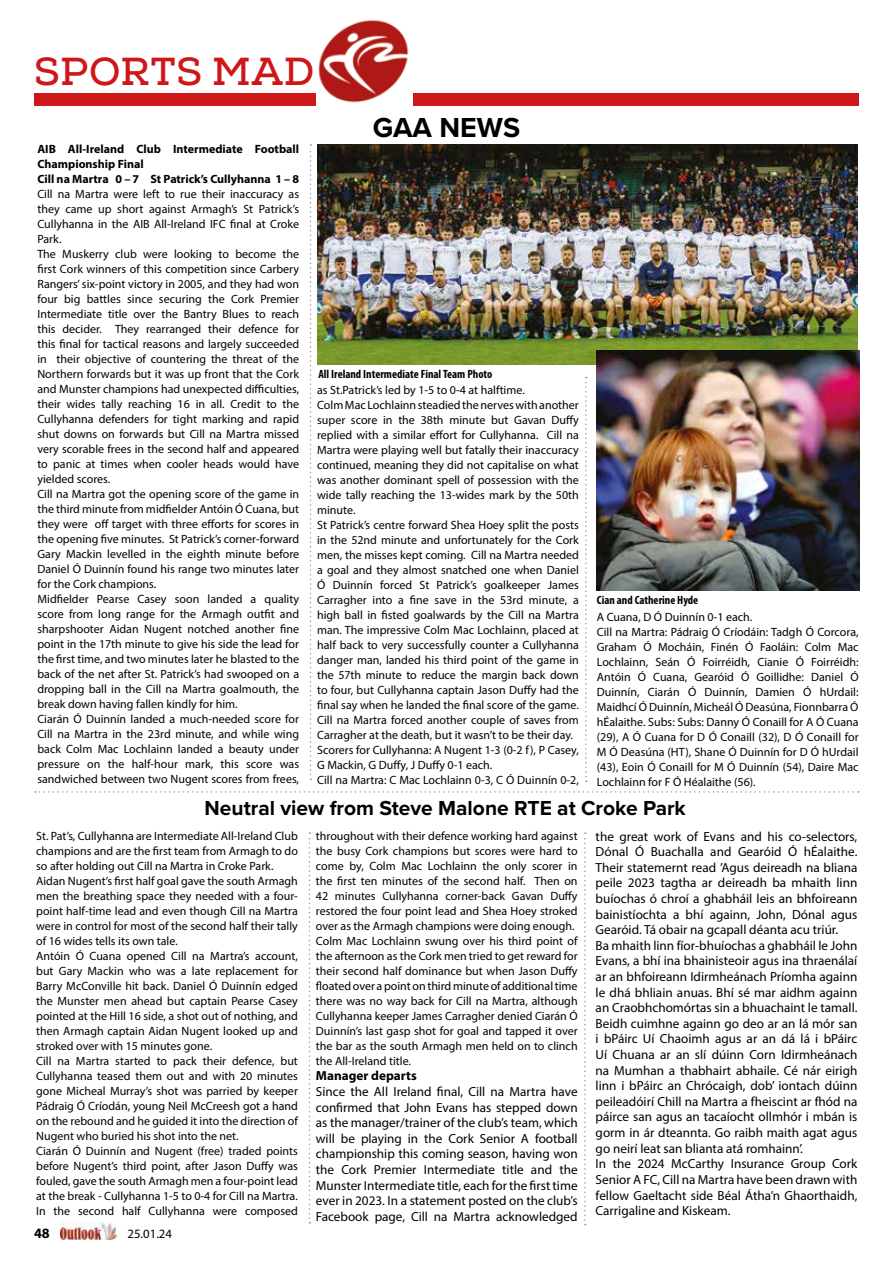
<style>
.page{position:relative;width:893px;height:1263px;background:#fff}
.page>*{position:absolute;margin:0;border:0;box-sizing:border-box;transform-origin:0 0}
.t1{font:39px "Nexa Slab Bold FREE";letter-spacing:.015em;color:#cd1719}
.t2{font:700 28.5px "Proxima Nova";color:#000}
.t3{font:700 21px "Proxima Nova";color:#000}
.t4{font:700 14.25px "Myriad Pro";color:#000}
.t5{font:13.2px/15.6px "Myriad Pro";color:#000;text-align:justify}
.t6{font:700 13.2px "Myriad Pro";color:#000}
.t7{font:12.75px "Myriad Pro";color:#000}
.t8{font:12px/15px "Myriad Pro";color:#000}
.t9{font:700 12px/15px "Myriad Pro";color:#000}
.t10{font:700 condensed 12px "Myriad Pro";color:#000}
</style>
<div class="page">
<img style="left:60px;top:1223px;width:57px;height:17px">
<div style="left:34px;top:93px;width:825px;height:13px;background:#cd1719"></div>
<img style="left:316px;top:20px;width:97px;height:86px">
<svg style="left:35px;top:791px;width:824px;height:2px"></svg>
<img style="left:317px;top:144px;width:540px;height:220px">
<img style="left:597px;top:350px;width:263px;height:241px">
<svg style="left:309px;top:832px;width:1px;height:391px"></svg>
<svg style="left:584px;top:832px;width:2px;height:393px"></svg>
<svg style="left:310px;top:144px;width:1px;height:636px"></svg>
<svg style="left:585px;top:377px;width:2px;height:405px"></svg>
<h1 class="t1" style="left:34px;top:49px;width:282px">SPORTS MAD</h1>
<h2 class="t2" style="left:373px;top:106px;width:149px">GAA NEWS</h2>
<p class="t9" style="left:37px;top:141px;width:263px">AIB All-Ireland Club Intermediate Football<br>Championship Final<br>Cill na Martra 0 – 7 St Patrick’s Cullyhanna 1 – 8</p>
<p class="t8" style="left:37px;top:186px;width:263px">Cill na Martra were left to rue their inaccuracy as they came up short against Armagh’s St Patrick’s Cullyhanna in the AIB All-Ireland IFC final at Croke Park.<br>The Muskerry club were looking to become the first Cork winners of this competition since Carbery Rangers’ six-point victory in 2005, and they had won four big battles since securing the Cork Premier Intermediate title over the Bantry Blues to reach this decider. They rearranged their defence for this final for tactical reasons and largely succeeded in their objective of countering the threat of the Northern forwards but it was up front that the Cork and Munster champions had unexpected difficulties, their wides tally reaching 16 in all. Credit to the Cullyhanna defenders for tight marking and rapid shut downs on forwards but Cill na Martra missed very scorable frees in the second half and appeared to panic at times when cooler heads would have yielded scores.<br>Cill na Martra got the opening score of the game in the third minute from midfielder Antóin Ó Cuana, but they were off target with three efforts for scores in the opening five minutes. St Patrick’s corner-forward Gary Mackin levelled in the eighth minute before Daniel Ó Duinnín found his range two minutes later for the Cork champions.<br>Midfielder Pearse Casey soon landed a quality score from long range for the Armagh outfit and sharpshooter Aidan Nugent notched another fine point in the 17th minute to give his side the lead for the first time, and two minutes later he blasted to the back of the net after St. Patrick’s had swooped on a dropping ball in the Cill na Martra goalmouth, the break down having fallen kindly for him.<br>Ciarán Ó Duinnín landed a much-needed score for Cill na Martra in the 23rd minute, and while wing back Colm Mac Lochlainn landed a beauty under pressure on the half-hour mark, this score was sandwiched between two Nugent scores from frees,</p>
<p class="t10" style="left:318px;top:367px;width:175px">All Ireland Intermediate Final Team Photo</p>
<p class="t8" style="left:317px;top:382px;width:263px">as St.Patrick’s led by 1-5 to 0-4 at halftime.<br>Colm Mac Lochlainn steadied the nerves with another super score in the 38th minute but Gavan Duffy replied with a similar effort for Cullyhanna. Cill na Martra were playing well but fatally their inaccuracy continued, meaning they did not capitalise on what was another dominant spell of possession with the wide tally reaching the 13-wides mark by the 50th minute.<br>St Patrick’s centre forward Shea Hoey split the posts in the 52nd minute and unfortunately for the Cork men, the misses kept coming. Cill na Martra needed a goal and they almost snatched one when Daniel Ó Duinnín forced St Patrick’s goalkeeper James Carragher into a fine save in the 53rd minute, a high ball in fisted goalwards by the Cill na Martra man. The impressive Colm Mac Lochlainn, placed at half back to very successfully counter a Cullyhanna danger man, landed his third point of the game in the 57th minute to reduce the margin back down to four, but Cullyhanna captain Jason Duffy had the final say when he landed the final score of the game.<br>Cill na Martra forced another couple of saves from Carragher at the death, but it wasn’t to be their day.<br>Scorers for Cullyhanna: A Nugent 1-3 (0-2 f), P Casey, G Mackin, G Duffy, J Duffy 0-1 each.<br>Cill na Martra: C Mac Lochlainn 0-3, C Ó Duinnín 0-2,</p>
<p class="t10" style="left:597px;top:592px;width:103px">Cian and Catherine Hyde</p>
<p class="t8" style="left:597px;top:610px;width:263px">A Cuana, D Ó Duinnín 0-1 each.<br>Cill na Martra: Pádraig Ó Críodáin: Tadgh Ó Corcora, Graham Ó Mocháin, Finén Ó Faoláin: Colm Mac Lochlainn, Seán Ó Foirréidh, Cianie Ó Foirréidh:<br>Antóin Ó Cuana, Gearóid Ó Goillidhe: Daniel Ó Duinnín, Ciarán Ó Duinnín, Damien Ó hUrdail:<br>Maidhcí Ó Duinnín, Micheál Ó Deasúna, Fionnbarra Ó hÉalaithe. Subs: Subs: Danny Ó Conaill for A Ó Cuana (29), A Ó Cuana for D Ó Conaill (32), D Ó Conaill for M Ó Deasúna (HT), Shane Ó Duinnín for D Ó hUrdail (43), Eoin Ó Conaill for M Ó Duinnín (54), Daire Mac Lochlainn for F Ó Héalaithe (56).</p>
<h3 class="t3" style="left:205px;top:793px;width:483px">Neutral view from Steve Malone RTE at Croke Park</h3>
<p class="t8" style="left:36px;top:828px;width:263px">St. Pat’s, Cullyhanna are Intermediate All-Ireland Club champions and are the first team from Armagh to do so after holding out Cill na Martra in Croke Park.<br>Aidan Nugent’s first half goal gave the south Armagh men the breathing space they needed with a four&shy;point half-time lead and even though Cill na Martra were in control for most of the second half their tally of 16 wides tells its own tale.<br>Antóin Ó Cuana opened Cill na Martra’s account, but Gary Mackin who was a late replacement for Barry McConville hit back. Daniel Ó Duinnín edged the Munster men ahead but captain Pearse Casey pointed at the Hill 16 side, a shot out of nothing, and then Armagh captain Aidan Nugent looked up and stroked over with 15 minutes gone.<br>Cill na Martra started to pack their defence, but Cullyhanna teased them out and with 20 minutes gone Micheal Murray’s shot was parried by keeper Pádraig Ó Críodán, young Neil McCreesh got a hand on the rebound and he guided it into the direction of Nugent who buried his shot into the net.<br>Ciarán Ó Duinnín and Nugent (free) traded points before Nugent’s third point, after Jason Duffy was fouled, gave the south Armagh men a four-point lead at the break - Cullyhanna 1-5 to 0-4 for Cill na Martra.<br>In the second half Cullyhanna were composed</p>
<p class="t8" style="left:316px;top:828px;width:263px">throughout with their defence working hard against the busy Cork champions but scores were hard to come by, Colm Mac Lochlainn the only scorer in the first ten minutes of the second half. Then on 42 minutes Cullyhanna corner-back Gavan Duffy restored the four point lead and Shea Hoey stroked over as the Armagh champions were doing enough.<br>Colm Mac Lochlainn swung over his third point of the afternoon as the Cork men tried to get reward for their second half dominance but when Jason Duffy floated over a point on third minute of additional time there was no way back for Cill na Martra, although Cullyhanna keeper James Carragher denied Ciarán Ó Duinnín’s last gasp shot for goal and tapped it over the bar as the south Armagh men held on to clinch the All-Ireland title.</p>
<p class="t6" style="left:316px;top:1067px;width:102px">Manager departs</p>
<p class="t5" style="left:316px;top:1083px;width:263px">Since the All Ireland final, Cill na Martra have confirmed that John Evans has stepped down as the manager/trainer of the club’s team, which will be playing in the Cork Senior A football championship this coming season, having won the Cork Premier Intermediate title and the Munster Intermediate title, each for the first time ever in 2023. In a statement posted on the club’s Facebook page, Cill na Martra acknowledged</p>
<p class="t4" style="left:34px;top:1224px;width:17px">48</p>
<p class="t7" style="left:128px;top:1226px;width:46px">25.01.24</p>
<p class="t5" style="left:596px;top:828px;width:263px;text-align:left">the great work of Evans and his co-selectors, Dónal Ó Buachalla and Gearóid Ó hÉalaithe.<br>Their statemernt read ’Agus deireadh na bliana peile 2023 tagtha ar deireadh ba mhaith linn buíochas ó chroí a ghabháil leis an bhfoireann bainistíochta a bhí againn, John, Dónal agus Gearóid. Tá obair na gcapall déanta acu triúr.<br>Ba mhaith linn fíor-bhuíochas a ghabháil le John Evans, a bhí ina bhainisteoir agus ina thraenálaí ar an bhfoireann Idirmheánach Príomha againn le dhá bhliain anuas. Bhí sé mar aidhm againn an Craobhchomórtas sin a bhuachaint le tamall.<br>Beidh cuimhne againn go deo ar an lá mór san i bPáirc Uí Chaoimh agus ar an dá lá i bPáirc Uí Chuana ar an slí dúinn Corn Idirmheánach na Mumhan a thabhairt abhaile. Cé nár eirigh linn i bPáirc an Chrócaigh, dob’ iontach dúinn peileadóirí Chill na Martra a fheiscint ar fhód na páirce san agus an tacaíocht ollmhór i mbán is gorm in ár dteannta. Go raibh maith agat agus go neirí leat san blianta atá romhainn’.<br>In the 2024 McCarthy Insurance Group Cork Senior A FC, Cill na Martra have been drawn with fellow Gaeltacht side Béal Átha’n Ghaorthaidh, Carrigaline and Kiskeam.</p>
</div>
